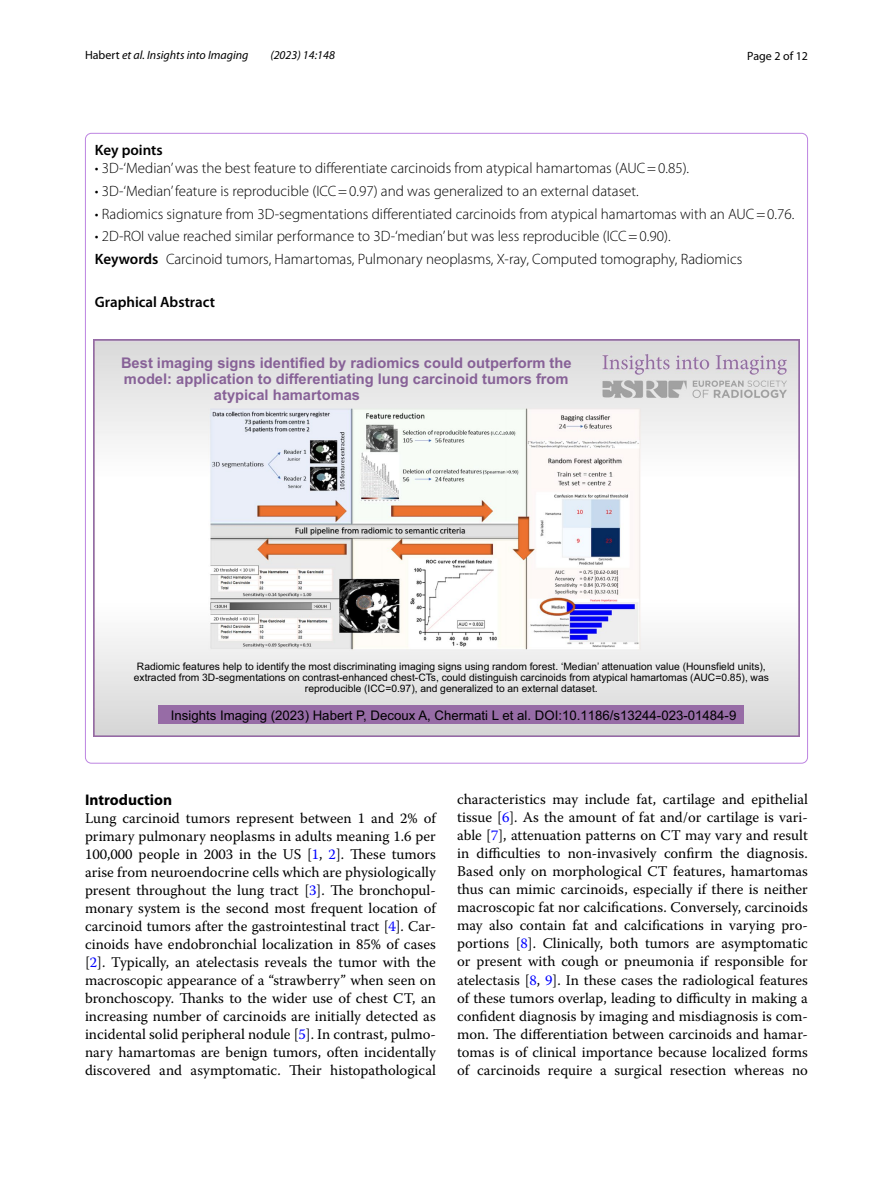
<style>
.page{position:relative;width:893px;height:1187px;background:#fff}
.page>*{position:absolute;margin:0;border:0;box-sizing:border-box;transform-origin:0 0}
.t1{font:700 15.45px "Myriad Pro";color:#000}
.t2{font:300 15px/22.5px "Myriad Pro";color:#000}
.t3{font:600 15px "Myriad Pro";color:#000}
.t4{font:14.7px/18px "Warnock Pro";color:#000;text-align:justify}
.t5{font:700 14.7px "Arial";color:#876197}
.t6{font:13.2px "Arial";color:#000}
.t7{font:italic 12px "Myriad Pro";color:#000}
.t8{font:12px "Myriad Pro";color:#000}
.t9{font:10.35px/10.9px "Arial";color:#000;text-align:center}
.s1{font-style:normal}
.s2{font-weight:600}
.s3{color:#00f}
</style>
<div class="page">
<img style="left:93px;top:339px;width:706px;height:397px">
<div style="left:159px;top:705px;width:585px;height:18px;background:#976ca6"></div>
<p class="t7" style="left:85px;top:48px;width:165px"><span class="s1">Habert</span> et al. Insights into Imaging</p>
<p class="t7" style="left:270px;top:48px;width:66px">(2023) 14:148</p>
<p class="t8" style="left:747px;top:48px;width:62px">Page 2 of 12</p>
<p class="t3" style="left:95px;top:141px;width:69px">Key points</p>
<p class="t2" style="left:95px;top:157px;width:596px">• 3D-‘Median’ was the best feature to differentiate carcinoids from atypical hamartomas (AUC=0.85).</p>
<p class="t2" style="left:95px;top:180px;width:545px">• 3D-‘Median’ feature is reproducible (ICC=0.97) and was generalized to an external dataset.</p>
<p class="t2" style="left:95px;top:202px;width:701px">• Radiomics signature from 3D-segmentations differentiated carcinoids from atypical hamartomas with an AUC=0.76.</p>
<p class="t2" style="left:95px;top:225px;width:649px">• 2D-ROI value reached similar performance to 3D-‘median’ but was less reproducible (ICC=0.90).<br><span class="s2">Keywords</span> Carcinoid tumors, Hamartomas, Pulmonary neoplasms, X-ray, Computed tomography, Radiomics</p>
<p class="t3" style="left:95px;top:292px;width:122px">Graphical Abstract</p>
<p class="t5" style="left:121px;top:353px;width:452px">Best imaging signs identified by radiomics could outperform the</p>
<p class="t5" style="left:124px;top:369px;width:446px">model: application to differentiating lung carcinoid tumors from</p>
<p class="t5" style="left:214px;top:385px;width:148px">atypical hamartomas</p>
<p class="t9" style="left:134px;top:661px;width:636px">Radiomic features help to identify the most discriminating imaging signs using random forest. ‘Median’ attenuation value (Hounsfield units), extracted from 3D-segmentations on contrast-enhanced chest-CTs, could distinguish carcinoids from atypical hamartomas (AUC=0.85), was reproducible (ICC=0.97), and generalized to an external dataset.</p>
<p class="t6" style="left:171px;top:706px;width:567px">Insights Imaging (2023) Habert P, Decoux A, Chermati L et al. DOI:10.1186/s13244-023-01484-9</p>
<p class="t1" style="left:85px;top:789px;width:89px">Introduction</p>
<p class="t4" style="left:85px;top:809px;width:352px">Lung carcinoid tumors represent between 1 and 2% of primary pulmonary neoplasms in adults meaning 1.6 per 100,000 people in 2003 in the US [<span class="s3">1</span>, <span class="s3">2</span>]. These tumors arise from neuroendocrine cells which are physiologically present throughout the lung tract [<span class="s3">3</span>]. The bronchopul&shy;monary system is the second most frequent location of carcinoid tumors after the gastrointestinal tract [<span class="s3">4</span>]. Car&shy;cinoids have endobronchial localization in 85% of cases [<span class="s3">2</span>]. Typically, an atelectasis reveals the tumor with the macroscopic appearance of a “strawberry” when seen on bronchoscopy. Thanks to the wider use of chest CT, an increasing number of carcinoids are initially detected as incidental solid peripheral nodule [<span class="s3">5</span>]. In contrast, pulmo&shy;nary hamartomas are benign tumors, often incidentally discovered and asymptomatic. Their histopathological</p>
<p class="t4" style="left:457px;top:790px;width:352px">characteristics may include fat, cartilage and epithelial tissue [<span class="s3">6</span>]. As the amount of fat and/or cartilage is vari&shy;able [<span class="s3">7</span>], attenuation patterns on CT may vary and result in difficulties to non-invasively confirm the diagnosis.<br>Based only on morphological CT features, hamartomas thus can mimic carcinoids, especially if there is neither macroscopic fat nor calcifications. Conversely, carcinoids may also contain fat and calcifications in varying pro&shy;portions [<span class="s3">8</span>]. Clinically, both tumors are asymptomatic or present with cough or pneumonia if responsible for atelectasis [<span class="s3">8</span>, <span class="s3">9</span>]. In these cases the radiological features of these tumors overlap, leading to difficulty in making a confident diagnosis by imaging and misdiagnosis is com&shy;mon. The differentiation between carcinoids and hamar&shy;tomas is of clinical importance because localized forms of carcinoids require a surgical resection whereas no</p>
</div>
